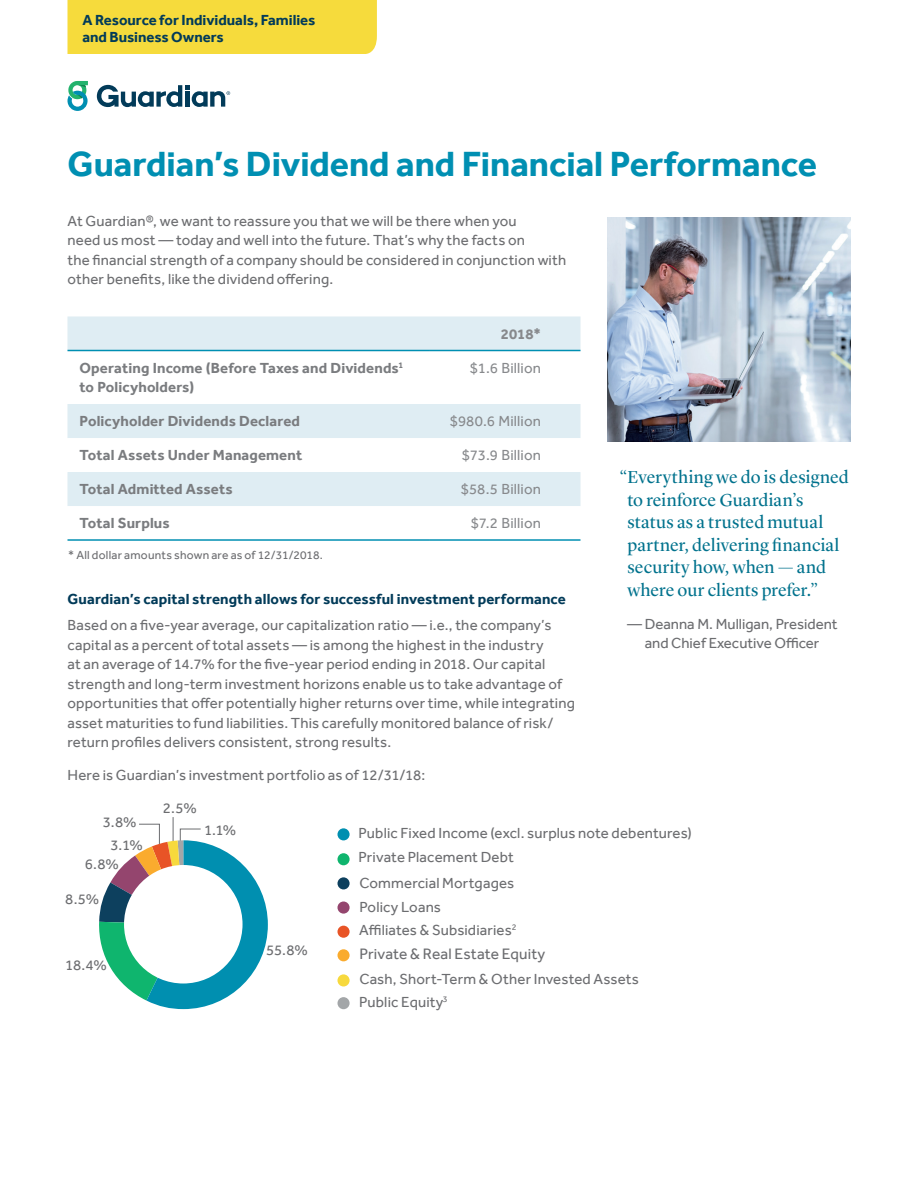
<style>
.page{position:relative;width:918px;height:1188px;background:#fff}
.page>*{position:absolute;margin:0;border:0;box-sizing:border-box;transform-origin:0 0}
.Header_2{font:700 36px "Effra";color:#008fb2}
.Block_quote{font:18px/22.5px "Lyon Display";letter-spacing:.01em;color:#00728d}
.Body{font:15.6px "Effra";letter-spacing:.01em;color:#6c6d70}
.Body-2{font:15px/19.5px "Effra";letter-spacing:.01em;color:#6c6d70}
.Table_text{font:700 15px/19.5px "Effra";letter-spacing:.01em;color:#7a7c7f}
.Subhead_2{font:700 15px "Effra";letter-spacing:.01em;color:#023b59}
.Table_figures{font:15px "Effra";letter-spacing:.01em;color:#87898c}
.Block_quote_byline{font:15px/19.5px "Effra";color:#6c6d70;text-align:center}
.ID_-_flag{font:700 15px/16.5px "Effra";color:#023b59}
.Table_figures-2{font:700 15px "Effra";color:#87898c}
.Body-3{font:12px "Effra";letter-spacing:.02em;color:#6c6d70}
</style>
<div class="page">
<div style="left:68px;top:0;width:309px;height:54px;background:#f6db3c"></div>
<img style="left:608px;top:218px;width:242px;height:223px">
<svg style="left:99px;top:817px;width:169px;height:192px"></svg>
<div style="left:124px;top:865px;width:119px;height:119px;background:#fff;border-radius:50%"></div>
<svg style="left:68px;top:81px;width:20px;height:30px"></svg>
<svg style="left:97px;top:85px;width:133px;height:22px"></svg>
<div style="left:338px;top:828px;width:12px;height:12px;background:#008fb0;border-radius:50%"></div>
<div style="left:338px;top:853px;width:12px;height:12px;background:#0fb56e;border-radius:50%"></div>
<div style="left:338px;top:877px;width:12px;height:12px;background:#0d405e;border-radius:50%"></div>
<div style="left:338px;top:902px;width:12px;height:12px;background:#94456e;border-radius:50%"></div>
<div style="left:338px;top:926px;width:12px;height:12px;background:#e85426;border-radius:50%"></div>
<div style="left:338px;top:949px;width:12px;height:12px;background:#faab2e;border-radius:50%"></div>
<div style="left:338px;top:974px;width:12px;height:12px;background:#f7d93d;border-radius:50%"></div>
<div style="left:338px;top:997px;width:12px;height:12px;background:#a3a6a8;border-radius:50%"></div>
<svg style="left:68px;top:316px;width:512px;height:190px;fill:#dfedf3"></svg>
<hr style="left:68px;top:539px;width:362px;height:2px;background:#008fb2">
<hr style="left:430px;top:539px;width:151px;height:2px;background:#008fb2">
<hr style="left:68px;top:350px;width:362px;height:1px;background:#008fb2">
<hr style="left:430px;top:350px;width:151px;height:1px;background:#008fb2">
<p class="ID_-_flag" style="left:82px;top:12px;width:234px">A Resource for Individuals, Families and Business Owners</p>
<p class="Header_2" style="left:68px;top:142px;width:751px">Guardian’s Dividend and Financial Performance</p>
<p class="Body-2" style="left:68px;top:211px;width:500px">At Guardian®, we want to reassure you that we will be there when you<br>need us most — today and well into the future. That’s why the facts on<br>the financial strength of a company should be considered in conjunction with other benefits, like the dividend offering.</p>
<p class="Table_figures-2" style="left:501px;top:325px;width:42px">2018*</p>
<p class="Table_text" style="left:79px;top:358px;width:325px">Operating Income (Before Taxes and Dividends<sup>1 </sup>to Policyholders)</p>
<p class="Table_figures" style="left:470px;top:359px;width:73px">$1.6 Billion</p>
<p class="Table_text" style="left:79px;top:411px;width:222px">Policyholder Dividends Declared</p>
<p class="Table_figures" style="left:450px;top:412px;width:93px">$980.6 Million</p>
<p class="Table_text" style="left:79px;top:445px;width:224px">Total Assets Under Management</p>
<p class="Table_figures" style="left:462px;top:446px;width:81px">$73.9 Billion</p>
<p class="Table_text" style="left:79px;top:479px;width:155px">Total Admitted Assets</p>
<p class="Table_figures" style="left:461px;top:480px;width:82px">$58.5 Billion</p>
<p class="Table_text" style="left:79px;top:513px;width:92px">Total Surplus</p>
<p class="Table_figures" style="left:471px;top:514px;width:72px">$7.2 Billion</p>
<p class="Body-3" style="left:68px;top:547px;width:256px">* All dollar amounts shown are as of 12/31/2018.</p>
<p class="Subhead_2" style="left:68px;top:590px;width:500px">Guardian’s capital strength allows for successful investment performance</p>
<p class="Body-2" style="left:68px;top:615px;width:509px">Based on a five-year average, our capitalization ratio — i.e., the company’s capital as a percent of total assets — is among the highest in the industry<br>at an average of 14.7% for the five-year period ending in 2018. Our capital strength and long-term investment horizons enable us to take advantage of opportunities that offer potentially higher returns over time, while integrating asset maturities to fund liabilities. This carefully monitored balance of risk/ return profiles delivers consistent, strong results.</p>
<p class="Body-2" style="left:68px;top:765px;width:359px">Here is Guardian’s investment portfolio as of 12/31/18:</p>
<p class="Body-2" style="left:163px;top:798px;width:35px">2.5%</p>
<p class="Block_quote" style="left:627px;top:465px;width:223px;text-indent:-8px">“Everything we do is designed to reinforce Guardian’s status as a trusted mutual partner, delivering financial security how, when — and where our clients prefer.”</p>
<p class="Block_quote_byline" style="left:627px;top:614px;width:212px">— Deanna M. Mulligan, President and Chief Executive Officer</p>
<p class="Body-2" style="left:103px;top:813px;width:35px">3.8%</p>
<p class="Body-2" style="left:110px;top:835px;width:34px">3.1%</p>
<p class="Body-2" style="left:85px;top:854px;width:36px">6.8%</p>
<p class="Body-2" style="left:65px;top:889px;width:36px">8.5%</p>
<p class="Body-2" style="left:65px;top:955px;width:43px">18.4%</p>
<p class="Body-2" style="left:204px;top:820px;width:34px">1.1%</p>
<p class="Body-2" style="left:266px;top:941px;width:43px">55.8%</p>
<p class="Body-2" style="left:359px;top:823px;width:335px">Public Fixed Income (excl. surplus note debentures)</p>
<p class="Body-2" style="left:359px;top:847px;width:157px">Private Placement Debt</p>
<p class="Body-2" style="left:359px;top:873px;width:157px">Commercial Mortgages</p>
<p class="Body-2" style="left:359px;top:897px;width:83px">Policy Loans</p>
<p class="Body-2" style="left:359px;top:920px;width:159px">Affiliates &amp; Subsidiaries<sup>2</sup></p>
<p class="Body" style="left:359px;top:944px;width:188px">Private &amp; Real Estate Equity</p>
<p class="Body-2" style="left:359px;top:969px;width:281px">Cash, Short-Term &amp; Other Invested Assets</p>
<p class="Body-2" style="left:359px;top:992px;width:90px">Public Equity<sup>3</sup></p>
</div>
